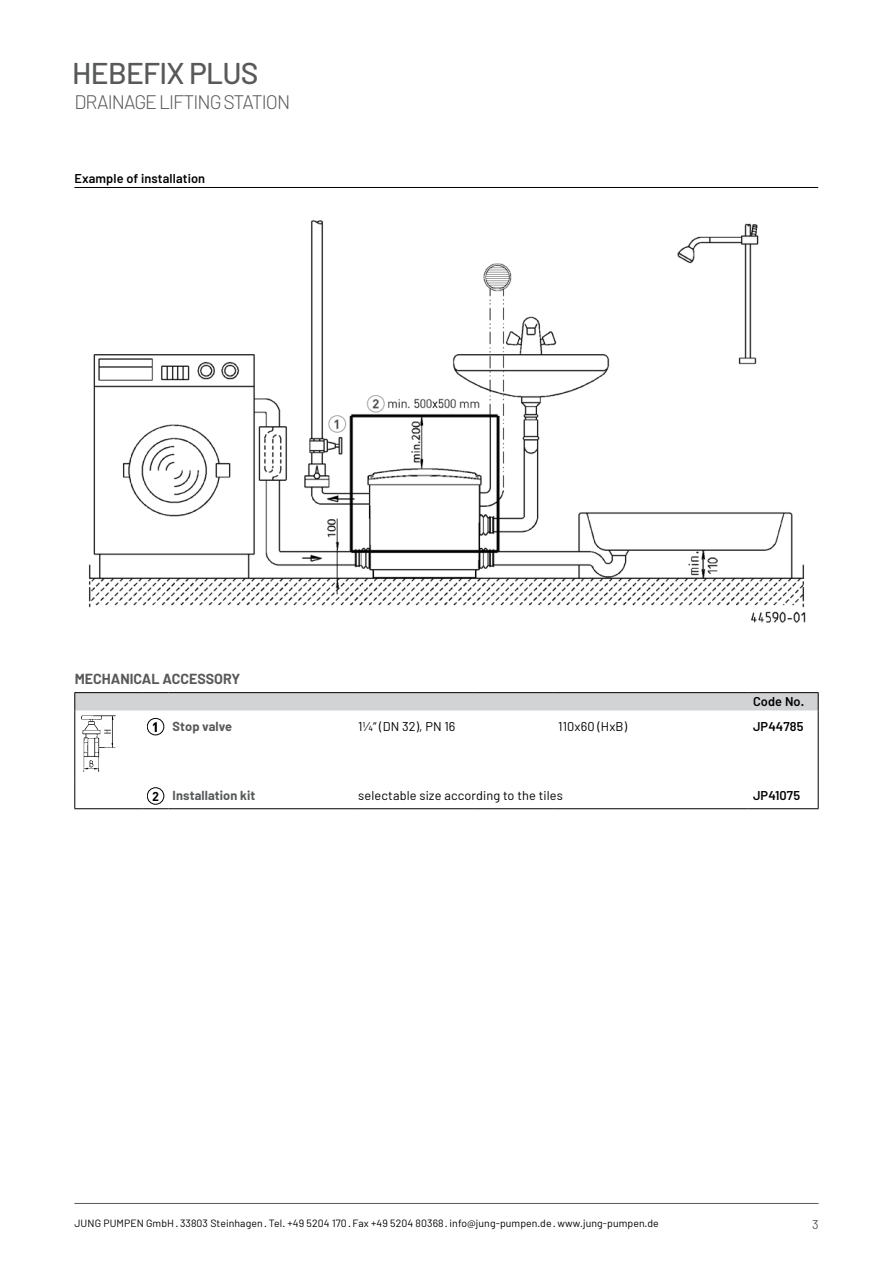
<style>
.page{position:relative;width:893px;height:1263px;background:#fff}
.page>*{position:absolute;margin:0;border:0;box-sizing:border-box;transform-origin:0 0}
.t1{font:500 30px "Barlow";letter-spacing:-.025em;color:#58595b}
.t2{font:300 19.5px "Barlow";letter-spacing:-.05em;color:#58595b}
.t3{font:700 14.25px "Barlow";color:#58595b}
.t4{font:12.75px "Barlow";letter-spacing:.01em;color:#000}
.t5{font:600 12.75px "Barlow";letter-spacing:.01em;color:#000}
.t6{font:700 12.75px "Barlow";letter-spacing:.01em;color:#58595b}
.t7{font:12.75px "Barlow";color:#58595b}
.t8{font:10.5px "Barlow";letter-spacing:.01em;color:#000}
.s1{font-family:"DIN Pro";color:#000}
</style>
<div class="page">
<hr style="left:74px;top:1203px;width:745px;height:1px;background:#58595b">
<svg style="left:74px;top:692px;width:745px;height:18px;background:#cdcfd0"></svg>
<hr style="left:168px;top:692px;width:186px;height:1px;background:#000">
<hr style="left:354px;top:692px;width:119px;height:1px;background:#000">
<hr style="left:473px;top:692px;width:81px;height:1px;background:#000">
<hr style="left:554px;top:692px;width:195px;height:1px;background:#000">
<hr style="left:749px;top:692px;width:70px;height:1px;background:#000">
<hr style="left:74px;top:710px;width:1px;height:70px;background:#000">
<hr style="left:818px;top:710px;width:1px;height:70px;background:#000">
<svg style="left:74px;top:780px;width:1px;height:28px"></svg>
<hr style="left:74px;top:808px;width:69px;height:1px;background:#000">
<svg style="left:143px;top:808px;width:25px;height:1px"></svg>
<hr style="left:168px;top:808px;width:186px;height:1px;background:#000">
<hr style="left:354px;top:808px;width:119px;height:1px;background:#000">
<hr style="left:473px;top:808px;width:81px;height:1px;background:#000">
<hr style="left:554px;top:808px;width:195px;height:1px;background:#000">
<svg style="left:818px;top:780px;width:1px;height:28px"></svg>
<hr style="left:749px;top:808px;width:70px;height:1px;background:#000">
<img style="left:81px;top:715px;width:35px;height:57px">
<div style="left:147px;top:718px;width:17px;height:17px;border:1px solid #000;border-radius:50%"></div>
<svg style="left:153px;top:722px;width:4px;height:10px"></svg>
<div style="left:147px;top:787px;width:17px;height:17px;border:1px solid #000;border-radius:50%"></div>
<hr style="left:74px;top:187px;width:744px;height:1px;background:#000">
<img style="left:89px;top:220px;width:717px;height:403px">
<h1 class="t1" style="left:72px;top:55px;width:188px">HEBEFIX PLUS</h1>
<h2 class="t2" style="left:74px;top:90px;width:217px">DRAINAGE LIFTING STATION</h2>
<p class="t5" style="left:74px;top:170px;width:132px">Example of installation</p>
<h3 class="t3" style="left:75px;top:670px;width:167px">MECHANICAL ACCESSORY</h3>
<p class="t5" style="left:753px;top:694px;width:53px">Code No.</p>
<p class="t6" style="left:152px;top:718px;width:82px"><span class="s1">1</span> Stop valve</p>
<p class="t4" style="left:358px;top:718px;width:99px">1¼“ (DN 32), PN 16</p>
<p class="t4" style="left:558px;top:718px;width:70px">110x60 (HxB)</p>
<p class="t5" style="left:753px;top:718px;width:52px">JP44785</p>
<p class="t6" style="left:152px;top:788px;width:105px"><span class="s1">2</span> Installation kit</p>
<p class="t4" style="left:358px;top:788px;width:206px">selectable size according to the tiles</p>
<p class="t5" style="left:753px;top:788px;width:49px">JP41075</p>
<p class="t8" style="left:74px;top:1216px;width:586px">JUNG PUMPEN GmbH · 33803 Steinhagen · Tel. +49 5204 170 · Fax +49 5204 80368 · info@jung-pumpen.de · www.jung-pumpen.de</p>
<p class="t7" style="left:812px;top:1216px;width:8px">3</p>
</div>
